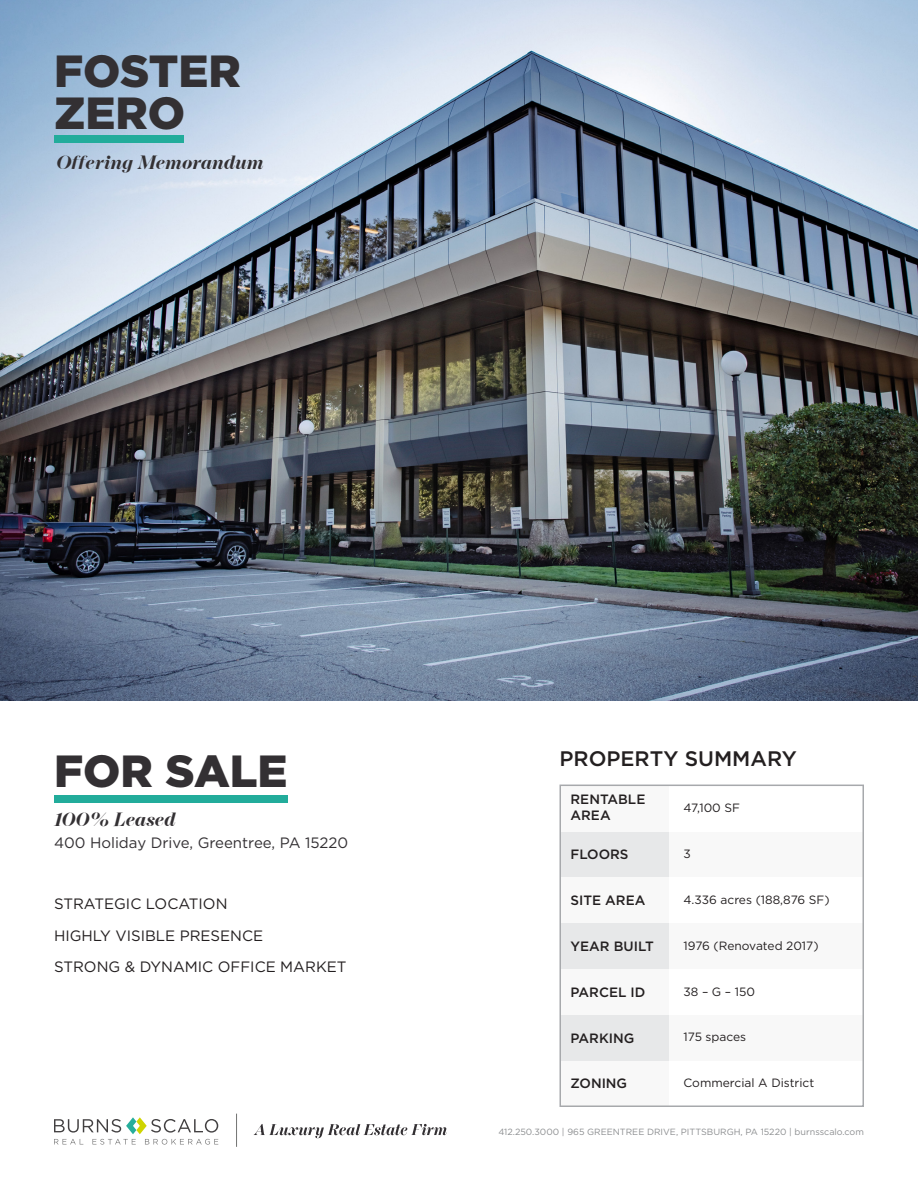
<style>
.page{position:relative;width:918px;height:1188px;background:#fff}
.page>*{position:absolute;margin:0;border:0;box-sizing:border-box;transform-origin:0 0}
.MAIN_HEADING_TITLE{font:900 45px/42px "Gotham";color:#333033}
.t1{font:italic 21px "Macklin Variable";color:#333033}
.THIRD_HEADING{font:500 21px "Gotham";color:#231f20}
.t2{font:15px "Gotham";color:#231f20}
.t3{font:15px "Gotham";color:#333033}
.t4{font:500 13.5px/16.2px "Gotham";color:#231f20}
.t5{font:12px "Gotham";color:#231f20}
.t6{font:9px "Gotham";color:#8c8e90}
</style>
<div class="page">
<img style="left:0;top:0;width:918px;height:700px">
<div style="left:54px;top:135px;width:129px;height:7px;background:#22ac9b"></div>
<div style="left:54px;top:795px;width:234px;height:7px;background:#22ac9b"></div>
<div style="left:560px;top:786px;width:109px;height:46px;background:#f8f8f8"></div>
<div style="left:560px;top:832px;width:109px;height:46px;background:#e4e5e6"></div>
<div style="left:669px;top:832px;width:194px;height:46px;background:#f8f8f8"></div>
<div style="left:560px;top:878px;width:109px;height:45px;background:#f8f8f8"></div>
<div style="left:560px;top:923px;width:109px;height:46px;background:#e4e5e6"></div>
<div style="left:669px;top:923px;width:194px;height:46px;background:#f8f8f8"></div>
<div style="left:560px;top:969px;width:109px;height:46px;background:#f8f8f8"></div>
<div style="left:560px;top:1015px;width:109px;height:46px;background:#e4e5e6"></div>
<div style="left:669px;top:1015px;width:194px;height:46px;background:#f8f8f8"></div>
<div style="left:560px;top:1061px;width:109px;height:46px;background:#f8f8f8"></div>
<div style="left:560px;top:785px;width:304px;height:322px;border:2px solid #a7a9ac"></div>
<svg style="left:54px;top:1117px;width:164px;height:28px"></svg>
<hr style="left:236px;top:1114px;width:1px;height:33px;background:#727372">
<svg style="left:254px;top:1124px;width:193px;height:14px"></svg>
<p class="MAIN_HEADING_TITLE" style="left:54px;top:49px;width:188px">FOSTER<br>ZERO</p>
<p class="t1" style="left:56px;top:150px;width:209px">Offering Memorandum</p>
<p class="MAIN_HEADING_TITLE" style="left:54px;top:749px;width:235px">FOR SALE</p>
<p class="t1" style="left:54px;top:807px;width:123px">100% Leased</p>
<p class="t3" style="left:54px;top:834px;width:296px">400 Holiday Drive, Greentree, PA 15220</p>
<p class="t2" style="left:54px;top:896px;width:175px">STRATEGIC LOCATION</p>
<p class="t2" style="left:54px;top:927px;width:211px">HIGHLY VISIBLE PRESENCE</p>
<p class="t2" style="left:54px;top:959px;width:294px">STRONG &amp; DYNAMIC OFFICE MARKET</p>
<p class="THIRD_HEADING" style="left:560px;top:747px;width:239px">PROPERTY SUMMARY</p>
<p class="t4" style="left:571px;top:791px;width:76px">RENTABLE<br>AREA</p>
<p class="t5" style="left:684px;top:802px;width:58px">47,100 SF</p>
<p class="t4" style="left:571px;top:846px;width:60px">FLOORS</p>
<p class="t5" style="left:684px;top:847px;width:9px">3</p>
<p class="t4" style="left:571px;top:892px;width:76px">SITE AREA</p>
<p class="t5" style="left:684px;top:893px;width:148px">4.336 acres (188,876 SF)</p>
<p class="t4" style="left:571px;top:938px;width:85px">YEAR BUILT</p>
<p class="t5" style="left:684px;top:939px;width:137px">1976 (Renovated 2017)</p>
<p class="t4" style="left:571px;top:983px;width:76px">PARCEL ID</p>
<p class="t5" style="left:684px;top:985px;width:73px">38 – G – 150</p>
<p class="t4" style="left:571px;top:1029px;width:65px">PARKING</p>
<p class="t5" style="left:684px;top:1031px;width:64px">175 spaces</p>
<p class="t4" style="left:571px;top:1075px;width:58px">ZONING</p>
<p class="t5" style="left:684px;top:1076px;width:132px">Commercial A District</p>
<p class="t6" style="left:498px;top:1126px;width:367px">412.250.3000 | 965 GREENTREE DRIVE, PITTSBURGH, PA 15220 | burnsscalo.com</p>
</div>
